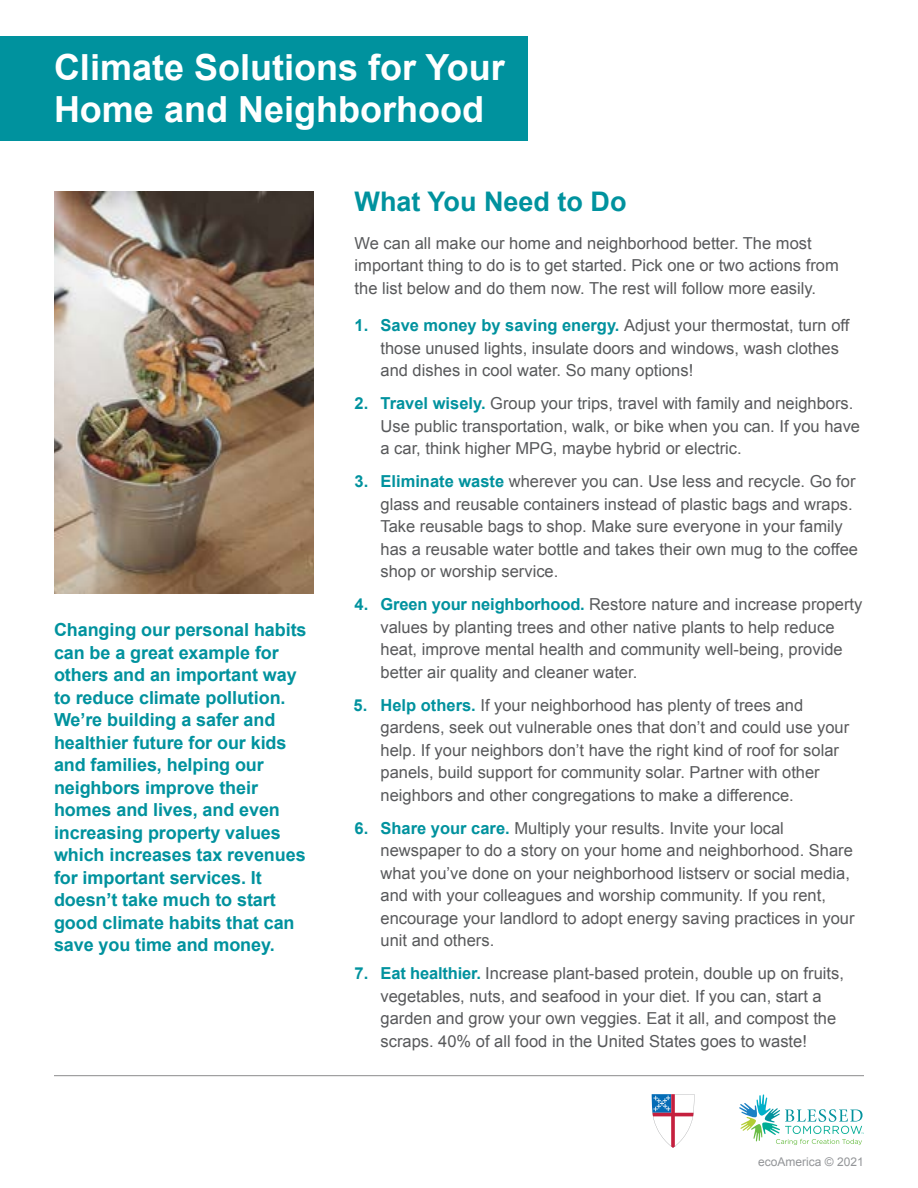
<style>
.page{position:relative;width:918px;height:1188px;background:#fff}
.page>*{position:absolute;margin:0;border:0;box-sizing:border-box;transform-origin:0 0}
.t1{font:700 36px/42px "Arial";color:#fff}
.t2{font:700 27px "Arial";color:#00929e}
.t3{font:700 18px/22.5px "Arial";letter-spacing:-.005em;color:#00929e}
.t4{font:16.5px/22.5px "Arial";color:#58595b}
.t5{font:700 16.5px "Arial";color:#00929e}
.t6{font:12px "Arial";color:#939598}
.s1{font-weight:700;color:#00929e}
</style>
<div class="page">
<hr style="left:54px;top:1075px;width:810px;height:1px;background:#58595b">
<div style="left:0;top:37px;width:527px;height:104px;background:#00929e"></div>
<svg style="left:739px;top:1095px;width:125px;height:50px"></svg>
<img style="left:54px;top:191px;width:259px;height:403px">
<svg style="left:652px;top:1094px;width:42px;height:54px"></svg>
<h1 class="t1" style="left:54px;top:48px;width:452px">Climate Solutions for Your<br>Home and Neighborhood</h1>
<h2 class="t2" style="left:355px;top:184px;width:274px">What You Need to Do</h2>
<p class="t3" style="left:54px;top:619px;width:254px">Changing our personal habits can be a great example for others and an important way to reduce climate pollution.<br>We’re building a safer and healthier future for our kids and families, helping our neighbors improve their homes and lives, and even increasing property values which increases tax revenues for important services. It doesn’t take much to start good climate habits that can save you time and money.</p>
<p class="t4" style="left:355px;top:232px;width:486px">We can all make our home and neighborhood better. The most important thing to do is to get started. Pick one or two actions from the list below and do them now. The rest will follow more easily.</p>
<p class="t5" style="left:355px;top:315px;width:15px">1.</p>
<p class="t5" style="left:355px;top:393px;width:15px">2.</p>
<p class="t5" style="left:355px;top:471px;width:15px">3.</p>
<p class="t5" style="left:355px;top:593px;width:15px">4.</p>
<p class="t5" style="left:354px;top:694px;width:15px">5.</p>
<p class="t5" style="left:355px;top:817px;width:15px">6.</p>
<p class="t5" style="left:355px;top:962px;width:15px">7.</p>
<p class="t4" style="left:381px;top:314px;width:470px"><span class="s1">Save money by saving energy.</span> Adjust your thermostat, turn off those unused lights, insulate doors and windows, wash clothes and dishes in cool water. So many options!</p>
<p class="t4" style="left:381px;top:392px;width:481px"><span class="s1">Travel wisely.</span> Group your trips, travel with family and neighbors.<br>Use public transportation, walk, or bike when you can. If you have a car, think higher MPG, maybe hybrid or electric.</p>
<p class="t4" style="left:381px;top:470px;width:479px"><span class="s1">Eliminate waste</span> wherever you can. Use less and recycle. Go for glass and reusable containers instead of plastic bags and wraps.<br>Take reusable bags to shop. Make sure everyone in your family has a reusable water bottle and takes their own mug to the coffee shop or worship service.</p>
<p class="t4" style="left:381px;top:593px;width:483px"><span class="s1">Green your neighborhood.</span> Restore nature and increase property values by planting trees and other native plants to help reduce heat, improve mental health and community well-being, provide better air quality and cleaner water.</p>
<p class="t4" style="left:381px;top:694px;width:470px"><span class="s1">Help others.</span> If your neighborhood has plenty of trees and gardens, seek out vulnerable ones that don’t and could use your help. If your neighbors don’t have the right kind of roof for solar panels, build support for community solar. Partner with other neighbors and other congregations to make a difference.</p>
<p class="t4" style="left:381px;top:817px;width:476px"><span class="s1">Share your care.</span> Multiply your results. Invite your local newspaper to do a story on your home and neighborhood. Share what you’ve done on your neighborhood listserv or social media, and with your colleagues and worship community. If you rent, encourage your landlord to adopt energy saving practices in your unit and others.</p>
<p class="t4" style="left:381px;top:962px;width:465px"><span class="s1">Eat healthier.</span> Increase plant-based protein, double up on fruits, vegetables, nuts, and seafood in your diet. If you can, start a garden and grow your own veggies. Eat it all, and compost the scraps. 40% of all food in the United States goes to waste!</p>
<p class="t6" style="left:758px;top:1154px;width:107px">ecoAmerica © 2021</p>
</div>
